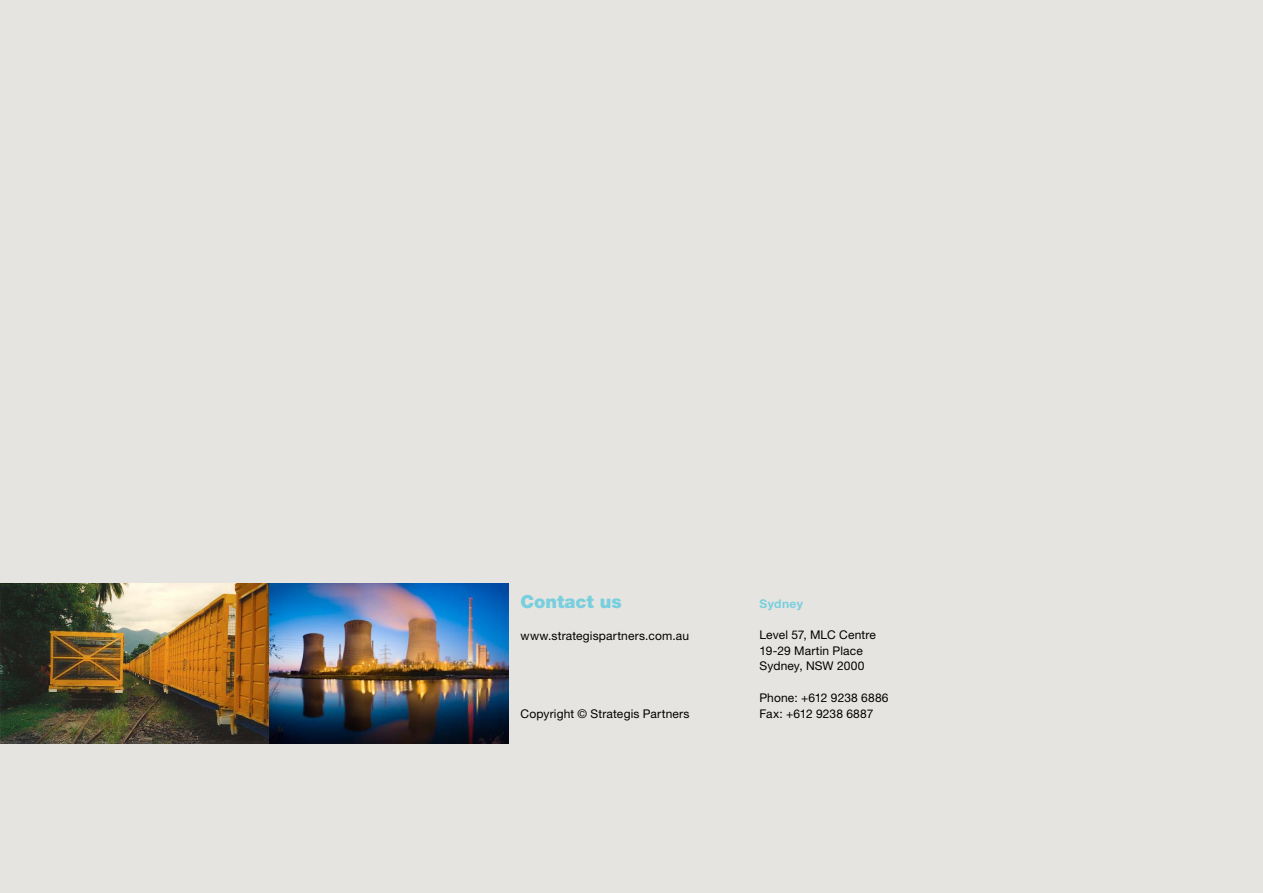
<style>
.page{position:relative;width:1263px;height:893px;background:#e6e4e0}
.page>*{position:absolute;margin:0;border:0;box-sizing:border-box;transform-origin:0 0}
.t1{font:900 18px "Helvetica Neue LT Pro";color:#78cfde}
.t2{font:12px/15.8px "Helvetica Neue LT Pro";letter-spacing:.01em;color:#000}
.t3{font:700 12px "Helvetica Neue LT Pro";letter-spacing:.035em;color:#78cfde}
</style>
<div class="page">
<img style="left:0;top:584px;width:509px;height:159px">
<h1 class="t1" style="left:520px;top:591px;width:103px">Contact us</h1>
<p class="t2" style="left:520px;top:627px;width:170px">www.strategispartners.com.au</p>
<p class="t3" style="left:759px;top:596px;width:45px">Sydney</p>
<p class="t2" style="left:759px;top:626px;width:118px">Level 57, MLC Centre<br>19-29 Martin Place<br>Sydney, NSW 2000</p>
<p class="t2" style="left:759px;top:689px;width:131px">Phone: +612 9238 6886</p>
<p class="t2" style="left:520px;top:705px;width:170px">Copyright © Strategis Partners</p>
<p class="t2" style="left:759px;top:705px;width:115px">Fax: +612 9238 6887</p>
</div>
